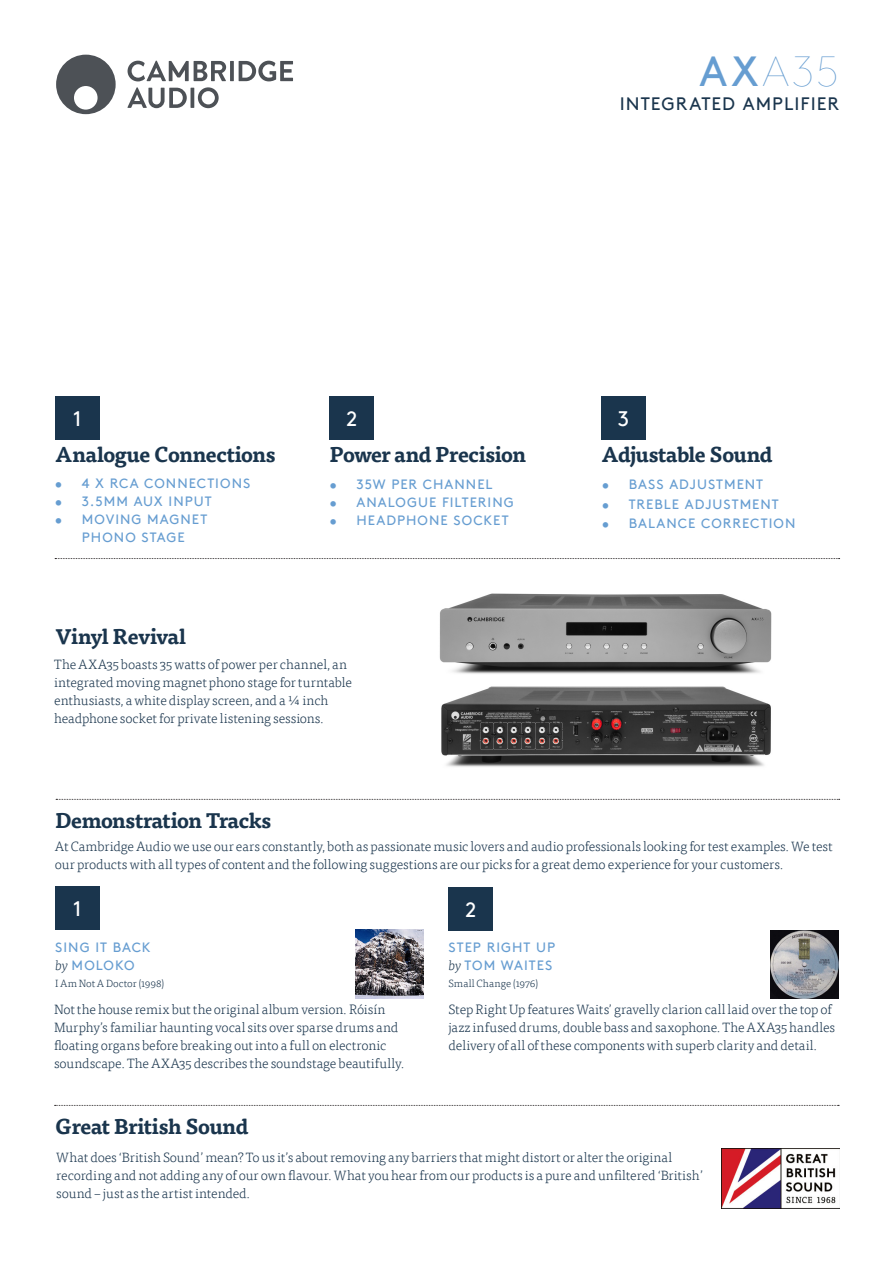
<style>
.page{position:relative;width:893px;height:1263px;background:#fff}
.page>*{position:absolute;margin:0;border:0;box-sizing:border-box;transform-origin:0 0}
.t1{font:100 42px "Brown TT";color:#669dd1}
.t2{font:700 21px "Tisa OT";letter-spacing:-.025em;color:#1a354d}
.t3{font:21px "Brown TT";color:#fff}
.t4{font:18px "Brown TT";letter-spacing:.06em;color:#1a354d}
.t5{font:300 13.5px/18px "Tisa OT";letter-spacing:-.005em;color:#1a354d}
.t6{font:13.5px "Brown TT";letter-spacing:.075em;color:#669dd1}
.t7{font:300 10.5px "Tisa OT";color:#1a354d}
.s1{font-weight:400}
.s2{font-family:"Tisa OT";font-weight:300;font-style:italic;color:#1a354d}
</style>
<div class="page">
<div style="left:449px;top:887px;width:44px;height:44px;background:#1a354d"></div>
<div style="left:55px;top:396px;width:45px;height:43px;background:#1a354d"></div>
<svg style="left:55px;top:558px;width:785px;height:1px"></svg>
<img style="left:439px;top:593px;width:333px;height:174px">
<div style="left:601px;top:396px;width:45px;height:43px;background:#1a354d"></div>
<svg style="left:56px;top:799px;width:784px;height:1px"></svg>
<svg style="left:55px;top:1105px;width:784px;height:1px"></svg>
<div style="left:55px;top:886px;width:45px;height:44px;background:#1a354d"></div>
<div style="left:329px;top:396px;width:45px;height:43px;background:#1a354d"></div>
<img style="left:355px;top:930px;width:68px;height:68px">
<img style="left:770px;top:931px;width:68px;height:68px">
<img style="left:722px;top:1149px;width:117px;height:59px">
<svg style="left:56px;top:55px;width:60px;height:59px"></svg>
<svg style="left:127px;top:87px;width:60px;height:21px"></svg>
<hr style="left:191px;top:88px;width:3px;height:20px;background:#4d5156">
<svg style="left:198px;top:87px;width:21px;height:21px"></svg>
<svg style="left:230px;top:61px;width:4px;height:20px"></svg>
<svg style="left:128px;top:61px;width:98px;height:20px"></svg>
<svg style="left:239px;top:61px;width:54px;height:20px"></svg>
<p class="t1" style="left:699px;top:48px;width:141px"><span class="s1">AX</span>A35</p>
<p class="t4" style="left:620px;top:94px;width:221px">INTEGRATED AMPLIFIER</p>
<p class="t3" style="left:346px;top:406px;width:12px">2</p>
<p class="t3" style="left:73px;top:406px;width:10px">1</p>
<p class="t2" style="left:55px;top:441px;width:222px">Analogue Connections</p>
<p class="t2" style="left:329px;top:441px;width:198px">Power and Precision</p>
<p class="t2" style="left:601px;top:441px;width:173px">Adjustable Sound</p>
<p class="t6" style="left:55px;top:475px;width:197px">• 4 X RCA CONNECTIONS</p>
<p class="t6" style="left:55px;top:493px;width:158px">• 3.5MM AUX INPUT</p>
<p class="t6" style="left:55px;top:511px;width:154px">• MOVING MAGNET</p>
<p class="t6" style="left:82px;top:529px;width:104px">PHONO STAGE</p>
<p class="t3" style="left:618px;top:406px;width:13px">3</p>
<p class="t6" style="left:602px;top:477px;width:163px">• BASS ADJUSTMENT</p>
<p class="t6" style="left:602px;top:496px;width:179px">• TREBLE ADJUSTMENT</p>
<p class="t6" style="left:602px;top:516px;width:195px">• BALANCE CORRECTION</p>
<p class="t6" style="left:329px;top:477px;width:165px">• 35W PER CHANNEL</p>
<p class="t6" style="left:329px;top:495px;width:186px">• ANALOGUE FILTERING</p>
<p class="t6" style="left:329px;top:513px;width:181px">• HEADPHONE SOCKET</p>
<p class="t2" style="left:55px;top:624px;width:132px">Vinyl Revival</p>
<p class="t5" style="left:54px;top:655px;width:299px">The AXA35 boasts 35 watts of power per channel, an integrated moving magnet phono stage for turntable enthusiasts, a white display screen, and a ¼ inch headphone socket for private listening sessions.</p>
<p class="t2" style="left:55px;top:807px;width:218px">Demonstration Tracks</p>
<p class="t5" style="left:55px;top:837px;width:779px">At Cambridge Audio we use our ears constantly, both as passionate music lovers and audio professionals looking for test examples. We test our products with all types of content and the following suggestions are our picks for a great demo experience for your customers.</p>
<p class="t3" style="left:73px;top:896px;width:10px">1</p>
<p class="t3" style="left:465px;top:897px;width:12px">2</p>
<p class="t6" style="left:55px;top:939px;width:97px">SING IT BACK</p>
<p class="t6" style="left:55px;top:957px;width:81px"><span class="s2">by</span> MOLOKO</p>
<p class="t7" style="left:55px;top:977px;width:111px">I Am Not A Doctor (1998)</p>
<p class="t6" style="left:449px;top:940px;width:108px">STEP RIGHT UP</p>
<p class="t6" style="left:449px;top:958px;width:105px"><span class="s2">by</span> TOM WAITES</p>
<p class="t7" style="left:449px;top:977px;width:91px">Small Change (1976)</p>
<p class="t5" style="left:54px;top:1000px;width:352px">Not the house remix but the original album version. Róisín Murphy’s familiar haunting vocal sits over sparse drums and floating organs before breaking out into a full on electronic soundscape. The AXA35 describes the soundstage beautifully.</p>
<p class="t5" style="left:449px;top:1000px;width:388px">Step Right Up features Waits’ gravelly clarion call laid over the top of jazz infused drums, double bass and saxophone. The AXA35 handles delivery of all of these components with superb clarity and detail.</p>
<p class="t2" style="left:55px;top:1113px;width:195px">Great British Sound</p>
<p class="t5" style="left:56px;top:1149px;width:648px">What does ‘British Sound’ mean? To us it’s about removing any barriers that might distort or alter the original recording and not adding any of our own flavour. What you hear from our products is a pure and unfiltered ‘British’ sound – just as the artist intended.</p>
</div>
